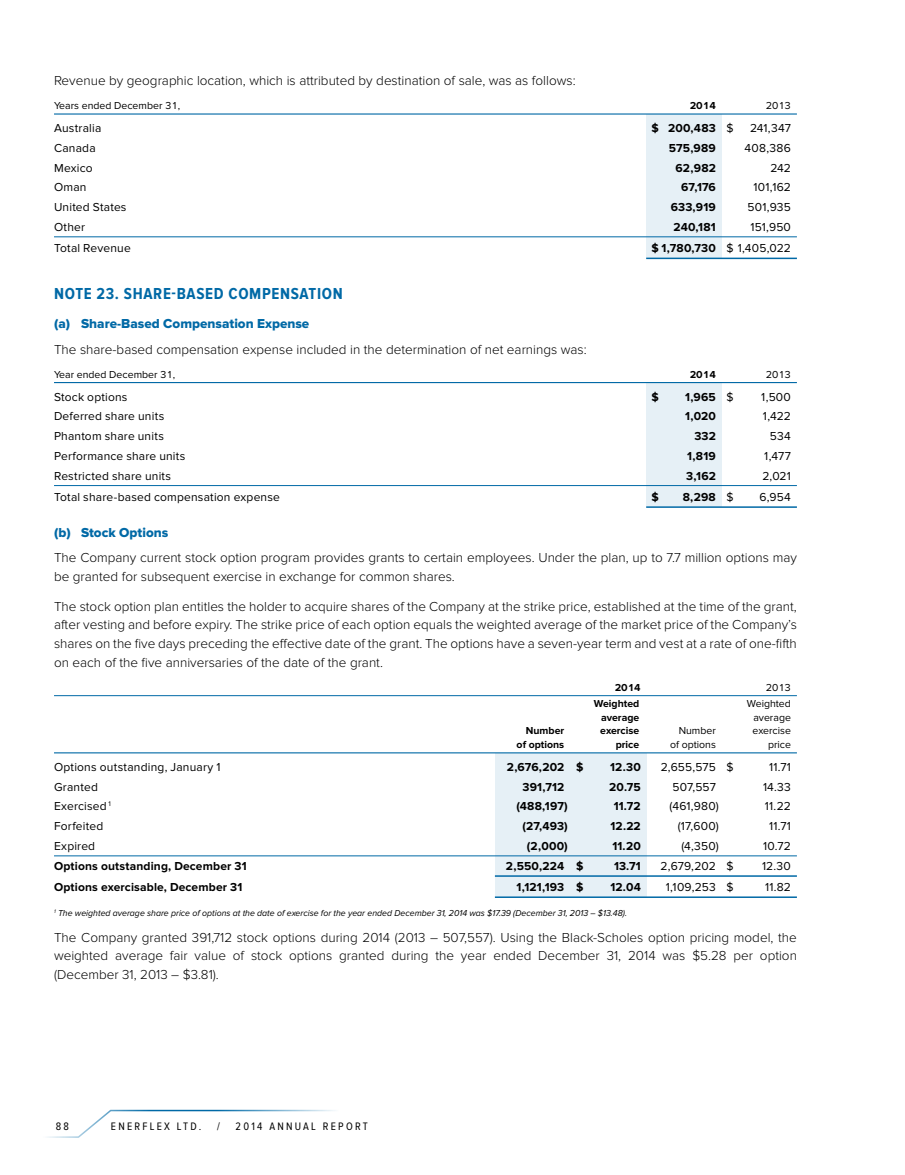
<style>
.page{position:relative;width:905px;height:1175px;background:#fff}
.page>*{position:absolute;margin:0;border:0;box-sizing:border-box;transform-origin:0 0}
.t1{font:700 16.5px "Proxima Nova Cond";letter-spacing:.04em;color:#0069a6}
.t2{font:300 13.5px/18.8px "Proxima Nova";color:#000;text-align:justify}
.t3{font:13.5px "Proxima Nova Extrabld";color:#0069a6}
.t4{font:12px "Proxima Nova";letter-spacing:.015em;color:#000}
.t5{font:700 12px "Proxima Nova";letter-spacing:.015em;color:#000}
.t6{font:11.25px "Proxima Nova A Cond";letter-spacing:.2em;color:#000}
.t7{font:10.5px "Proxima Nova";color:#000}
.t8{font:700 10.5px "Proxima Nova";color:#000}
.t9{font:italic 9px "Proxima Nova";color:#000}
.s1{font-weight:400}
</style>
<div class="page">
<div style="left:646px;top:382px;width:75px;height:124px;background:#e6f0f6"></div>
<div style="left:495px;top:752px;width:151px;height:145px;background:#e6f0f6"></div>
<div style="left:646px;top:114px;width:75px;height:145px;background:#e6f0f6"></div>
<hr style="left:54px;top:113px;width:742px;height:2px;background:#0069a6">
<hr style="left:54px;top:236px;width:742px;height:1px;background:#0069a6">
<hr style="left:646px;top:258px;width:150px;height:1px;background:#0069a6">
<hr style="left:54px;top:382px;width:742px;height:1px;background:#0069a6">
<hr style="left:54px;top:485px;width:742px;height:1px;background:#0069a6">
<hr style="left:646px;top:506px;width:150px;height:2px;background:#0069a6">
<hr style="left:54px;top:695px;width:742px;height:1px;background:#0069a6">
<hr style="left:54px;top:752px;width:742px;height:1px;background:#0069a6">
<hr style="left:54px;top:855px;width:742px;height:1px;background:#0069a6">
<hr style="left:495px;top:875px;width:302px;height:1px;background:#0069a6">
<hr style="left:495px;top:896px;width:302px;height:2px;background:#0069a6">
<svg style="left:47px;top:1109px;width:288px;height:29px"></svg>
<p class="t2" style="left:54px;top:71px;width:523px">Revenue by geographic location, which is attributed by destination of sale, was as follows:</p>
<p class="t7" style="left:54px;top:99px;width:128px">Years ended December 31,</p>
<p class="t8" style="left:689px;top:99px;width:28px">2014</p>
<p class="t7" style="left:765px;top:99px;width:27px">2013</p>
<p class="t4" style="left:54px;top:121px;width:49px">Australia</p>
<p class="t5" style="left:651px;top:121px;width:84px">$ 200,483 <span class="s1">$</span></p>
<p class="t4" style="left:750px;top:121px;width:42px">241,347</p>
<p class="t4" style="left:54px;top:141px;width:43px">Canada</p>
<p class="t5" style="left:669px;top:141px;width:48px">575,989</p>
<p class="t4" style="left:744px;top:141px;width:48px">408,386</p>
<p class="t4" style="left:54px;top:161px;width:40px">Mexico</p>
<p class="t5" style="left:675px;top:161px;width:42px">62,982</p>
<p class="t4" style="left:770px;top:161px;width:22px">242</p>
<p class="t4" style="left:54px;top:180px;width:34px">Oman</p>
<p class="t5" style="left:681px;top:180px;width:36px">67,176</p>
<p class="t4" style="left:753px;top:180px;width:39px">101,162</p>
<p class="t4" style="left:54px;top:200px;width:74px">United States</p>
<p class="t5" style="left:670px;top:200px;width:47px">633,919</p>
<p class="t4" style="left:747px;top:200px;width:45px">501,935</p>
<p class="t4" style="left:54px;top:220px;width:33px">Other</p>
<p class="t5" style="left:673px;top:220px;width:44px">240,181</p>
<p class="t4" style="left:750px;top:220px;width:42px">151,950</p>
<p class="t4" style="left:54px;top:241px;width:78px">Total Revenue</p>
<p class="t5" style="left:651px;top:241px;width:141px">$ 1,780,730 <span class="s1">$ 1,405,022</span></p>
<p class="t1" style="left:54px;top:284px;width:290px">NOTE 23. SHARE-BASED COMPENSATION</p>
<p class="t3" style="left:54px;top:316px;width:257px">(a) Share-Based Compensation Expense</p>
<p class="t2" style="left:54px;top:340px;width:534px">The share-based compensation expense included in the determination of net earnings was:</p>
<p class="t7" style="left:54px;top:368px;width:123px">Year ended December 31,</p>
<p class="t8" style="left:689px;top:368px;width:28px">2014</p>
<p class="t7" style="left:765px;top:368px;width:27px">2013</p>
<p class="t4" style="left:54px;top:390px;width:75px">Stock options</p>
<p class="t5" style="left:651px;top:389px;width:9px">$</p>
<p class="t5" style="left:685px;top:389px;width:50px">1,965 <span class="s1">$</span></p>
<p class="t4" style="left:761px;top:390px;width:31px">1,500</p>
<p class="t4" style="left:54px;top:409px;width:112px">Deferred share units</p>
<p class="t5" style="left:685px;top:409px;width:32px">1,020</p>
<p class="t4" style="left:763px;top:409px;width:29px">1,422</p>
<p class="t4" style="left:54px;top:429px;width:111px">Phantom share units</p>
<p class="t5" style="left:694px;top:429px;width:23px">332</p>
<p class="t4" style="left:770px;top:429px;width:22px">534</p>
<p class="t4" style="left:54px;top:449px;width:133px">Performance share units</p>
<p class="t5" style="left:687px;top:449px;width:30px">1,819</p>
<p class="t4" style="left:764px;top:449px;width:28px">1,477</p>
<p class="t4" style="left:54px;top:469px;width:119px">Restricted share units</p>
<p class="t5" style="left:686px;top:469px;width:31px">3,162</p>
<p class="t4" style="left:762px;top:469px;width:30px">2,021</p>
<p class="t4" style="left:54px;top:490px;width:227px">Total share-based compensation expense</p>
<p class="t5" style="left:651px;top:490px;width:9px">$</p>
<p class="t5" style="left:682px;top:490px;width:52px">8,298 <span class="s1">$</span></p>
<p class="t4" style="left:759px;top:490px;width:33px">6,954</p>
<p class="t3" style="left:54px;top:524px;width:116px">(b) Stock Options</p>
<p class="t2" style="left:54px;top:549px;width:744px">The Company current stock option program provides grants to certain employees. Under the plan, up to 7.7 million options may be granted for subsequent exercise in exchange for common shares.</p>
<p class="t2" style="left:54px;top:597px;width:744px">The stock option plan entitles the holder to acquire shares of the Company at the strike price, established at the time of the grant, after vesting and before expiry. The strike price of each option equals the weighted average of the market price of the Company’s shares on the five days preceding the effective date of the grant. The options have a seven-year term and vest at a rate of one-fifth on each of the five anniversaries of the date of the grant.</p>
<p class="t8" style="left:614px;top:681px;width:28px">2014</p>
<p class="t7" style="left:765px;top:681px;width:27px">2013</p>
<p class="t8" style="left:594px;top:697px;width:47px">Weighted</p>
<p class="t7" style="left:747px;top:697px;width:45px">Weighted</p>
<p class="t8" style="left:601px;top:711px;width:40px">average</p>
<p class="t7" style="left:753px;top:711px;width:39px">average</p>
<p class="t8" style="left:526px;top:724px;width:40px">Number</p>
<p class="t8" style="left:600px;top:724px;width:41px">exercise</p>
<p class="t7" style="left:678px;top:724px;width:39px">Number</p>
<p class="t7" style="left:752px;top:724px;width:40px">exercise</p>
<p class="t8" style="left:516px;top:738px;width:49px">of options</p>
<p class="t8" style="left:615px;top:738px;width:25px">price</p>
<p class="t7" style="left:670px;top:738px;width:47px">of options</p>
<p class="t7" style="left:768px;top:738px;width:24px">price</p>
<p class="t4" style="left:54px;top:760px;width:168px">Options outstanding, January 1</p>
<p class="t5" style="left:506px;top:760px;width:78px">2,676,202 $</p>
<p class="t5" style="left:610px;top:760px;width:32px">12.30</p>
<p class="t4" style="left:660px;top:760px;width:74px">2,655,575 $</p>
<p class="t4" style="left:769px;top:760px;width:23px">11.71</p>
<p class="t4" style="left:54px;top:779px;width:45px">Granted</p>
<p class="t5" style="left:522px;top:779px;width:43px">391,712</p>
<p class="t5" style="left:609px;top:779px;width:33px">20.75</p>
<p class="t4" style="left:672px;top:779px;width:45px">507,557</p>
<p class="t4" style="left:763px;top:779px;width:29px">14.33</p>
<p class="t4" style="left:54px;top:799px;width:58px">Exercised <sup>1</sup></p>
<p class="t5" style="left:516px;top:799px;width:53px">(488,197)</p>
<p class="t5" style="left:613px;top:799px;width:29px">11.72</p>
<p class="t4" style="left:669px;top:799px;width:51px">(461,980)</p>
<p class="t4" style="left:765px;top:799px;width:27px">11.22</p>
<p class="t4" style="left:54px;top:819px;width:51px">Forfeited</p>
<p class="t5" style="left:522px;top:819px;width:47px">(27,493)</p>
<p class="t5" style="left:610px;top:819px;width:32px">12.22</p>
<p class="t4" style="left:677px;top:819px;width:43px">(17,600)</p>
<p class="t4" style="left:769px;top:819px;width:23px">11.71</p>
<p class="t4" style="left:54px;top:839px;width:43px">Expired</p>
<p class="t5" style="left:527px;top:839px;width:42px">(2,000)</p>
<p class="t5" style="left:612px;top:839px;width:30px">11.20</p>
<p class="t4" style="left:681px;top:839px;width:39px">(4,350)</p>
<p class="t4" style="left:763px;top:839px;width:29px">10.72</p>
<p class="t5" style="left:54px;top:859px;width:194px">Options outstanding, December 31</p>
<p class="t5" style="left:506px;top:859px;width:79px">2,550,224 $</p>
<p class="t5" style="left:614px;top:859px;width:28px">13.71</p>
<p class="t4" style="left:660px;top:859px;width:74px">2,679,202 $</p>
<p class="t4" style="left:762px;top:859px;width:30px">12.30</p>
<p class="t5" style="left:54px;top:880px;width:190px">Options exercisable, December 31</p>
<p class="t5" style="left:516px;top:880px;width:68px">1,121,193 $</p>
<p class="t5" style="left:610px;top:880px;width:32px">12.04</p>
<p class="t4" style="left:665px;top:880px;width:69px">1,109,253 $</p>
<p class="t4" style="left:765px;top:880px;width:27px">11.82</p>
<p class="t9" style="left:54px;top:908px;width:574px"><sup>1</sup> The weighted average share price of options at the date of exercise for the year ended December 31, 2014 was $17.39 (December 31, 2013 – $13.48).</p>
<p class="t2" style="left:54px;top:928px;width:744px">The Company granted 391,712 stock options during 2014 (2013 – 507,557). Using the Black-Scholes option pricing model, the weighted average fair value of stock options granted during the year ended December 31, 2014 was $5.28 per option (December 31, 2013 – $3.81).</p>
<p class="t6" style="left:56px;top:1119px;width:15px">88</p>
<p class="t6" style="left:111px;top:1119px;width:92px">ENERFLEX LTD.</p>
<p class="t6" style="left:217px;top:1119px;width:4px">/</p>
<p class="t6" style="left:235px;top:1119px;width:134px">2014 ANNUAL REPORT</p>
</div>
